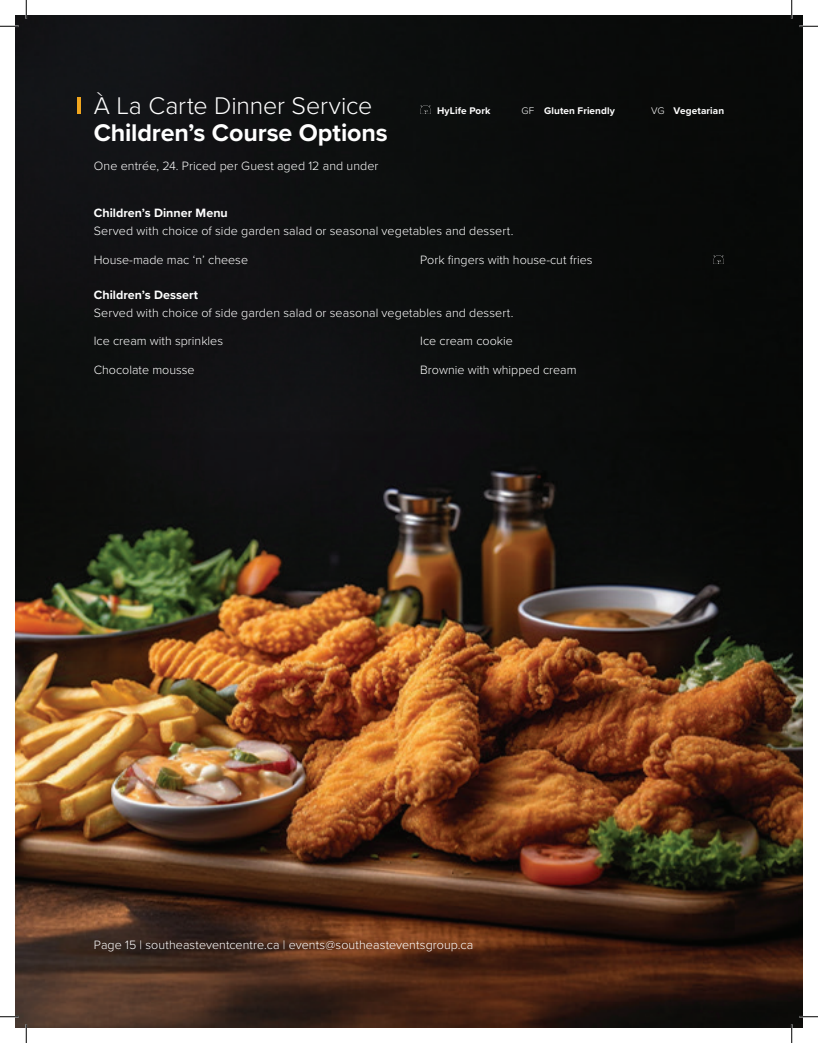
<style>
.page{position:relative;width:818px;height:1043px;background:#fff}
.page>*{position:absolute;margin:0;border:0;box-sizing:border-box;transform-origin:0 0}
.A_Header{font:700 25px/27.5px "Proxima Nova";letter-spacing:-.005em;color:#fff}
.C_Header{font:300 12.5px/17.5px "Proxima Nova";letter-spacing:.005em;color:#fff}
.Menu_Item_-_Name_10pt_-_Price_-_SSA{font:300 12.5px "Proxima Nova";color:#fff}
.Sub_Text{font:700 10px "Proxima Nova";letter-spacing:.01em;color:#fff}
.s1{font-weight:300}
.s2{font-weight:700}
</style>
<div class="page">
<img style="left:15px;top:15px;width:787px;height:1013px">
<hr style="left:78px;top:97px;width:3px;height:16px;background:#f1a61e">
<svg style="left:420px;top:106px;width:10px;height:8px"></svg>
<svg style="left:713px;top:256px;width:10px;height:7px"></svg>
<svg style="left:0;top:25px;width:19px;height:2px"></svg>
<svg style="left:799px;top:25px;width:19px;height:2px"></svg>
<svg style="left:0;top:1015px;width:19px;height:2px"></svg>
<svg style="left:799px;top:1015px;width:19px;height:2px"></svg>
<svg style="left:25px;top:0;width:2px;height:19px"></svg>
<svg style="left:25px;top:1024px;width:2px;height:18px"></svg>
<svg style="left:790px;top:0;width:2px;height:19px"></svg>
<svg style="left:790px;top:1024px;width:2px;height:18px"></svg>
<p class="A_Header" style="left:94px;top:91px;width:295px"><span class="s1">À La Carte Dinner Service<br></span>Children’s Course Options</p>
<p class="C_Header" style="left:94px;top:156px;width:286px">One entrée, 24. Priced per Guest aged 12 and under</p>
<p class="C_Header" style="left:94px;top:204px;width:421px"><span class="s2">Children’s Dinner Menu<br></span>Served with choice of side garden salad or seasonal vegetables and dessert.</p>
<p class="Menu_Item_-_Name_10pt_-_Price_-_SSA" style="left:94px;top:250px;width:156px">House-made mac ‘n’ cheese</p>
<p class="Menu_Item_-_Name_10pt_-_Price_-_SSA" style="left:420px;top:250px;width:174px">Pork fingers with house-cut fries</p>
<p class="C_Header" style="left:94px;top:285px;width:421px"><span class="s2">Children’s Dessert<br></span>Served with choice of side garden salad or seasonal vegetables and dessert.</p>
<p class="Menu_Item_-_Name_10pt_-_Price_-_SSA" style="left:94px;top:332px;width:131px">Ice cream with sprinkles</p>
<p class="Menu_Item_-_Name_10pt_-_Price_-_SSA" style="left:94px;top:360px;width:102px">Chocolate mousse</p>
<p class="Sub_Text" style="left:437px;top:103px;width:55px">HyLife Pork</p>
<p class="Sub_Text" style="left:521px;top:103px;width:95px"><span class="s1">GF</span> Gluten Friendly</p>
<p class="Sub_Text" style="left:651px;top:103px;width:75px"><span class="s1">VG</span> Vegetarian</p>
<p class="Menu_Item_-_Name_10pt_-_Price_-_SSA" style="left:420px;top:332px;width:94px">Ice cream cookie</p>
<p class="Menu_Item_-_Name_10pt_-_Price_-_SSA" style="left:420px;top:360px;width:158px">Brownie with whipped cream</p>
<p class="C_Header" style="left:94px;top:935px;width:381px">Page 15 | southeasteventcentre.ca | events@southeasteventsgroup.ca</p>
</div>
